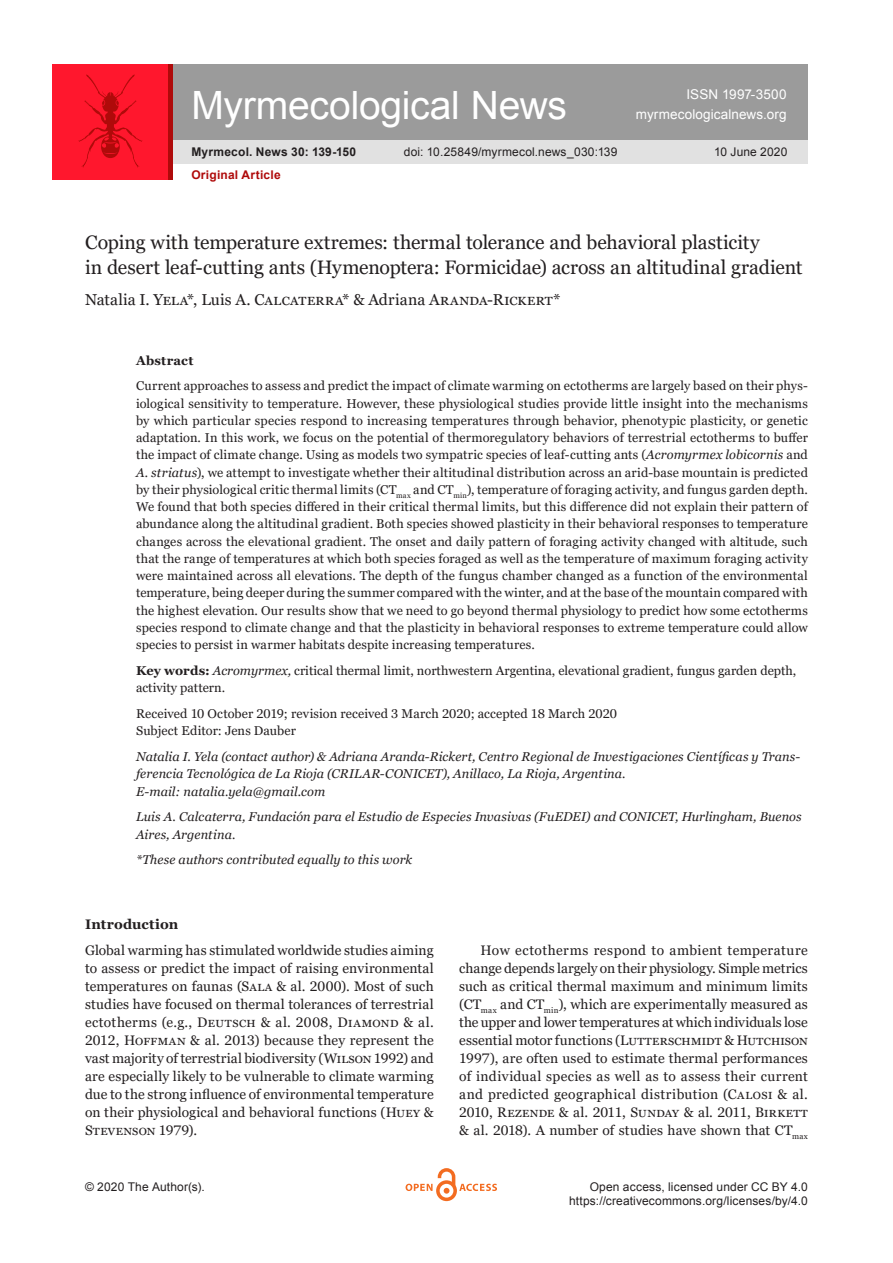
<style>
.page{position:relative;width:893px;height:1263px;background:#fff}
.page>*{position:absolute;margin:0;border:0;box-sizing:border-box;transform-origin:0 0}
.t1{font:39px "Arial";letter-spacing:-.005em;color:#fff}
.t2{font:19.5px/25.5px "Georgia Pro";color:#231f20}
.t3{font:15.75px "Georgia Pro";letter-spacing:.025em;color:#231f20}
.t4{font:13.8px/18px "Georgia Pro";letter-spacing:.015em;color:#231f20;text-align:justify}
.t5{font:700 13.8px "Georgia Pro";letter-spacing:.01em;color:#231f20}
.t6{font:13.5px/19.5px "Arial";letter-spacing:.01em;color:#fff;text-align:right}
.t7{font:12.75px/17.2px "Georgia Pro";color:#231f20}
.t8{font:italic 12.75px/17.2px "Georgia Pro";letter-spacing:.005em;color:#231f20}
.t9{font:700 12.75px "Georgia Pro";letter-spacing:.02em;color:#231f20}
.t10{font:12px/14.4px "Arial";letter-spacing:.015em;color:#231f20;text-align:right}
.t11{font:700 12px "Arial";letter-spacing:.02em;color:#231f20}
.t12{font:700 12px "Arial";letter-spacing:.02em;color:#af0a0a}
.s1{font-style:italic}
.s2{font-weight:700}
</style>
<div class="page">
<div style="left:172px;top:64px;width:636px;height:78px;background:#9b9b9b"></div>
<div style="left:172px;top:140px;width:636px;height:24px;background:#e1e1e1"></div>
<svg style="left:406px;top:1168px;width:91px;height:33px"></svg>
<div style="left:53px;top:64px;width:115px;height:115px;background:#ff172d"></div>
<svg style="left:78px;top:75px;width:65px;height:93px"></svg>
<hr style="left:168px;top:64px;width:4px;height:115px;background:#af0a0a">
<h1 class="t1" style="left:191px;top:79px;width:377px">Myrmecological News</h1>
<p class="t6" style="left:636px;top:85px;width:152px">ISSN 1997-3500 myrmecologicalnews.org</p>
<p class="t11" style="left:191px;top:144px;width:166px">Myrmecol. News 30: 139-150</p>
<p class="t10" style="left:404px;top:145px;width:215px">doi: 10.25849/myrmecol.news_030:139</p>
<p class="t10" style="left:714px;top:145px;width:75px">10 June 2020</p>
<p class="t12" style="left:191px;top:167px;width:91px">Original Article</p>
<h2 class="t2" style="left:85px;top:230px;width:719px">Coping with temperature extremes: thermal tolerance and behavioral plasticity<br>in desert leaf-cutting ants (Hymenoptera: Formicidae) across an altitudinal gradient</h2>
<p class="t3" style="left:85px;top:290px;width:477px">Natalia I. Yela*, Luis A. Calcaterra* &amp; Adriana Aranda-Rickert*</p>
<p class="t9" style="left:136px;top:353px;width:59px">Abstract</p>
<p class="t7" style="left:136px;top:378px;width:673px;text-align:justify">Current approaches to assess and predict the impact of climate warming on ectotherms are largely based on their phys&shy;iological sensitivity to temperature. However, these physiological studies provide little insight into the mechanisms by which particular species respond to increasing temperatures through behavior, phenotypic plasticity, or genetic adaptation. In this work, we focus on the potential of thermoregulatory behaviors of terrestrial ectotherms to buffer the impact of climate change. Using as models two sympatric species of leaf-cutting ants (<span class="s1">Acromyrmex lobicornis</span> and <span class="s1">A. striatus</span>), we attempt to investigate whether their altitudinal distribution across an arid-base mountain is predicted by their physiological critic thermal limits (CT<sub>max</sub> and CT<sub>min</sub>), temperature of foraging activity, and fungus garden depth.<br>We found that both species differed in their critical thermal limits, but this difference did not explain their pattern of abundance along the altitudinal gradient. Both species showed plasticity in their behavioral responses to temperature changes across the elevational gradient. The onset and daily pattern of foraging activity changed with altitude, such that the range of temperatures at which both species foraged as well as the temperature of maximum foraging activity were maintained across all elevations. The depth of the fungus chamber changed as a function of the environmental temperature, being deeper during the summer compared with the winter, and at the base of the mountain compared with the highest elevation. Our results show that we need to go beyond thermal physiology to predict how some ectotherms species respond to climate change and that the plasticity in behavioral responses to extreme temperature could allow species to persist in warmer habitats despite increasing temperatures.</p>
<p class="t7" style="left:136px;top:662px;width:662px"><span class="s2">Key words:</span> <span class="s1">Acromyrmex,</span> critical thermal limit, northwestern Argentina, elevational gradient, fungus garden depth, activity pattern.</p>
<p class="t7" style="left:136px;top:705px;width:483px">Received 10 October 2019; revision received 3 March 2020; accepted 18 March 2020<br>Subject Editor: Jens Dauber</p>
<p class="t8" style="left:136px;top:748px;width:666px">Natalia I. Yela (contact author) &amp; Adriana Aranda-Rickert, Centro Regional de Investigaciones Científicas y Trans&shy;ferencia Tecnológica de La Rioja (CRILAR-CONICET), Anillaco, La Rioja, Argentina.<br>E-mail: natalia.yela@gmail.com</p>
<p class="t8" style="left:136px;top:809px;width:667px">Luis A. Calcaterra, Fundación para el Estudio de Especies Invasivas (FuEDEI) and CONICET, Hurlingham, Buenos<br>Aires, Argentina.</p>
<p class="t8" style="left:136px;top:852px;width:278px">*These authors contributed equally to this work</p>
<p class="t5" style="left:85px;top:916px;width:95px">Introduction</p>
<p class="t4" style="left:85px;top:941px;width:350px">Global warming has stimulated worldwide studies aiming to assess or predict the impact of raising environmental temperatures on faunas (Sala &amp; al. 2000). Most of such studies have focused on thermal tolerances of terrestrial ectotherms (e.g., Deutsch &amp; al. 2008, Diamond &amp; al.<br>2012, Hoffman &amp; al. 2013) because they represent the vast majority of terrestrial biodiversity (Wilson 1992) and are especially likely to be vulnerable to climate warming due to the strong influence of environmental temperature on their physiological and behavioral functions (Huey &amp; Stevenson 1979).</p>
<p class="t4" style="left:459px;top:941px;width:350px;text-align:left;text-indent:21px">How ectotherms respond to ambient temperature change depends largely on their physiology. Simple metrics such as critical thermal maximum and minimum limits (CT<sub>max</sub> and CT<sub>min</sub>), which are experimentally measured as the upper and lower temperatures at which individuals lose essential motor functions (Lutterschmidt &amp; Hutchison 1997), are often used to estimate thermal performances of individual species as well as to assess their current and predicted geographical distribution (Calosi &amp; al.<br>2010, Rezende &amp; al. 2011, Sunday &amp; al. 2011, Birkett &amp; al. 2018). A number of studies have shown that CT<sub>max</sub></p>
<p class="t10" style="left:85px;top:1179px;width:121px">© 2020 The Author(s).</p>
<p class="t10" style="left:569px;top:1179px;width:240px">Open access, licensed under CC BY 4.0 https://creativecommons.org/licenses/by/4.0</p>
</div>
